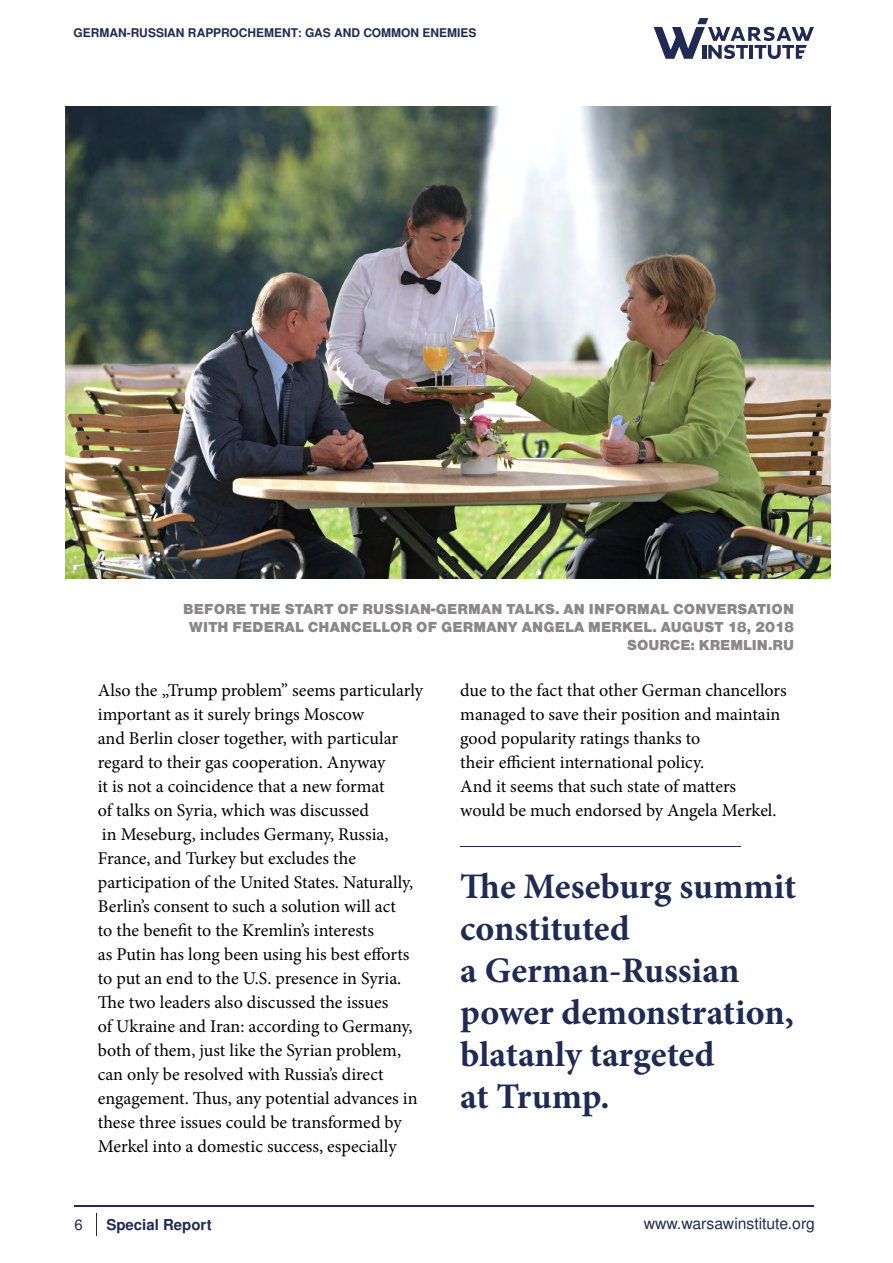
<style>
.page{position:relative;width:893px;height:1263px;background:#fff}
.page>*{position:absolute;margin:0;border:0;box-sizing:border-box;transform-origin:0 0}
.t1{font:700 36px/42px "Minion Pro";letter-spacing:-.005em;color:#1f2b53}
.t2{font:18px/24px "Minion Pro";color:#000}
.t3{font:15.75px "Nimbus San L";color:#212b53}
.t4{font:15px/18px "Nimbus Sans DOT Blac";letter-spacing:.015em;color:#898788;text-align:right}
.t5{font:700 15px "Nimbus San L";color:#202a53}
.t6{font:15px "Nimbus San L";color:#212b53}
.t7{font:700 12px "Nimbus San L";color:#202a53}
</style>
<div class="page">
<hr style="left:74px;top:1205px;width:740px;height:1px;background:#212b53">
<svg style="left:96px;top:1214px;width:1px;height:22px"></svg>
<svg style="left:654px;top:18px;width:160px;height:41px"></svg>
<img style="left:65px;top:107px;width:766px;height:472px">
<hr style="left:460px;top:846px;width:281px;height:1px;background:#202a53">
<p class="t7" style="left:73px;top:25px;width:405px">GERMAN-RUSSIAN RAPPROCHEMENT: GAS AND COMMON ENEMIES</p>
<p class="t4" style="left:183px;top:600px;width:612px">BEFORE THE START OF RUSSIAN-GERMAN TALKS. AN INFORMAL CONVERSATION<br>WITH FEDERAL CHANCELLOR OF GERMANY ANGELA MERKEL. AUGUST 18, 2018<br>SOURCE: KREMLIN.RU</p>
<p class="t2" style="left:98px;top:678px;width:327px">Also the „Trump problem” seems particularly important as it surely brings Moscow<br>and Berlin closer together, with particular regard to their gas cooperation. Anyway<br>it is not a coincidence that a new format<br>of talks on Syria, which was discussed<br>in Meseburg, includes Germany, Russia, France, and Turkey but excludes the participation of the United States. Naturally, Berlin’s consent to such a solution will act<br>to the benefit to the Kremlin’s interests<br>as Putin has long been using his best efforts to put an end to the U.S. presence in Syria.<br>The two leaders also discussed the issues<br>of Ukraine and Iran: according to Germany, both of them, just like the Syrian problem, can only be resolved with Russia’s direct engagement. Thus, any potential advances in these three issues could be transformed by Merkel into a domestic success, especially</p>
<p class="t2" style="left:460px;top:678px;width:328px">due to the fact that other German chancellors managed to save their position and maintain good popularity ratings thanks to<br>their efficient international policy.<br>And it seems that such state of matters<br>would be much endorsed by Angela Merkel.</p>
<h1 class="t1" style="left:460px;top:864px;width:338px">The Meseburg summit constituted<br>a German-Russian power demonstration, blatanly targeted<br>at Trump.</h1>
<p class="t6" style="left:74px;top:1214px;width:10px">6</p>
<p class="t3" style="left:644px;top:1212px;width:173px">www.warsawinstitute.org</p>
<p class="t5" style="left:106px;top:1214px;width:107px">Special Report</p>
</div>
